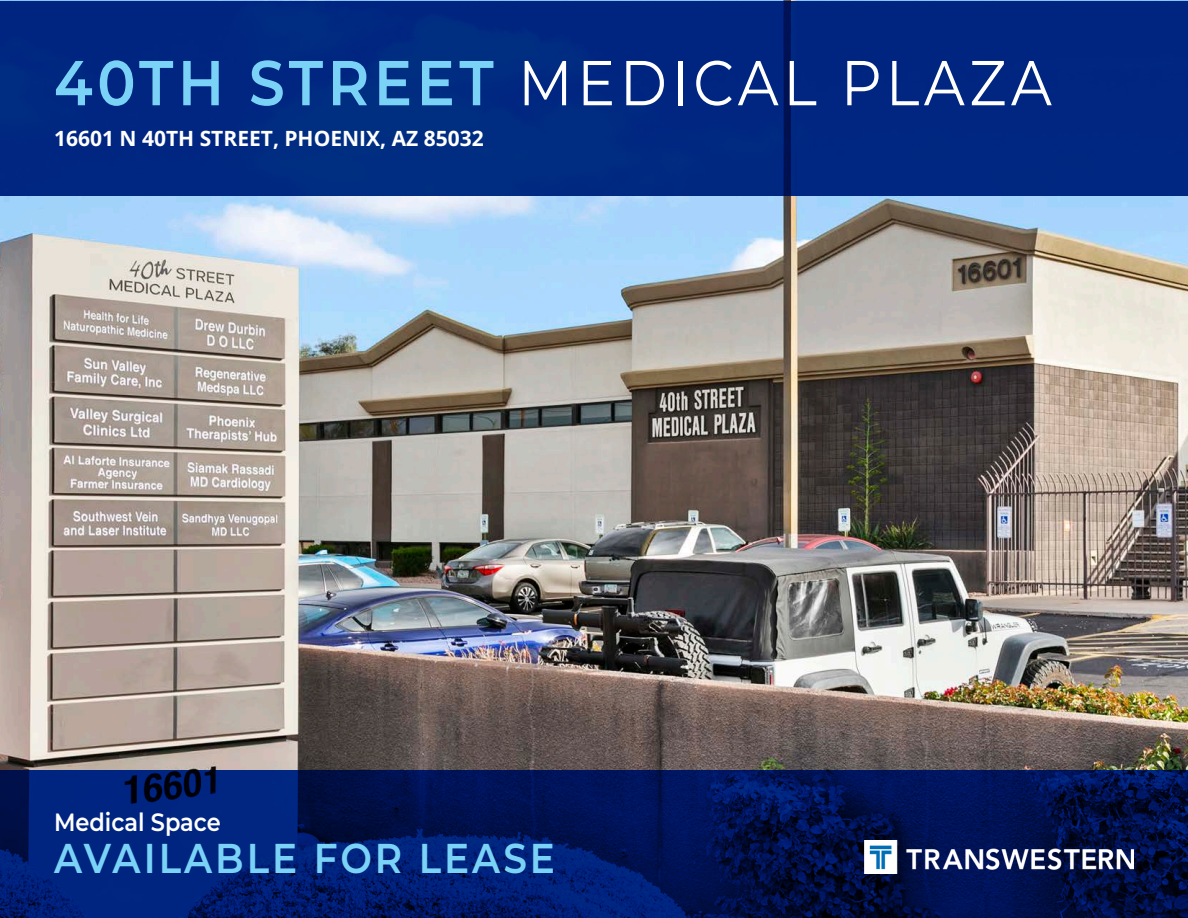
<style>
.page{position:relative;width:1188px;height:918px;background:#fff}
.page>*{position:absolute;margin:0;border:0;box-sizing:border-box;transform-origin:0 0}
.t1{font:63.3px "Montserrat";letter-spacing:.08em;color:#fff;scale:.9 1}
.t2{font:600 41.7px "Montserrat";letter-spacing:.08em;color:#7ad3f6;scale:.9 1}
.t3{font:600 24.9px "Montserrat";color:#fff;scale:.9 1}
.t4{font:700 21px "Open Sans";color:#fff}
.s1{font-weight:600;color:#7ad3f6}
</style>
<div class="page">
<img style="left:0;top:195px;width:1188px;height:575px">
<div style="left:0;top:1px;width:1188px;height:194px;background:#002681"></div>
<svg style="left:0;top:770px;width:1188px;height:148px;background:#00175d"></svg>
<img style="left:864px;top:840px;width:270px;height:34px">
<p class="t1" style="left:54px;top:41px;width:1110px"><span class="s1">40TH STREET</span> MEDICAL PLAZA</p>
<p class="t4" style="left:54px;top:124px;width:431px">16601 N 40TH STREET, PHOENIX, AZ 85032</p>
<p class="t3" style="left:54px;top:806px;width:187px">Medical Space</p>
<p class="t2" style="left:54px;top:831px;width:558px">AVAILABLE FOR LEASE</p>
</div>
